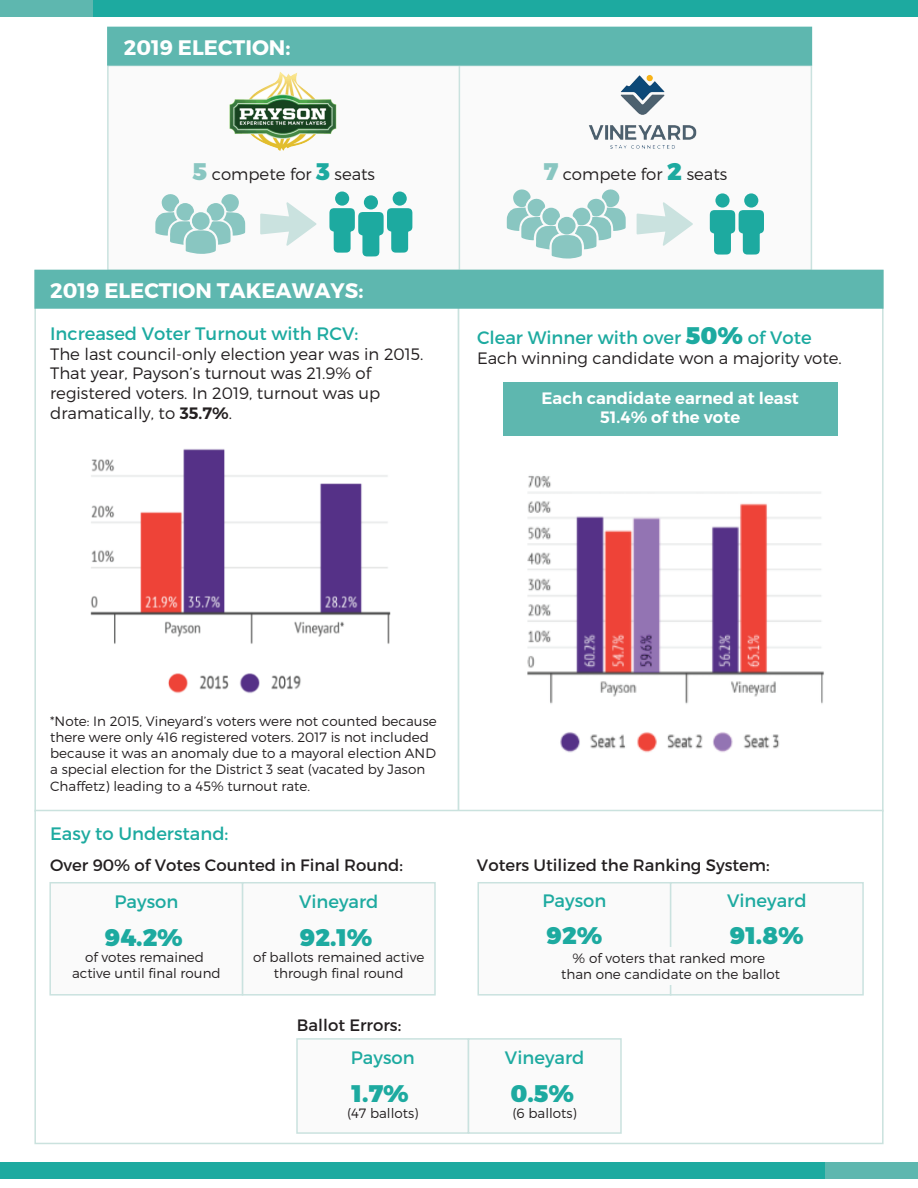
<style>
.page{position:relative;width:918px;height:1188px;background:#fff}
.page>*{position:absolute;margin:0;border:0;box-sizing:border-box;transform-origin:0 0}
.t1{font:900 24px "Montserrat";color:#1daaa0}
.t2{font:700 21px "Montserrat";color:#fff}
.t3{font:18px "Montserrat";color:#1daaa0}
.t4{font:300 16.5px/19.8px "Montserrat";color:#231f20}
.t5{font:16.5px "Montserrat";color:#231f20}
.t6{font:600 16.5px/19.8px "Montserrat";color:#fff;text-align:center}
.t7{font:300 13.5px/16.2px "Montserrat";color:#231f20;text-align:center}
.s1{font-weight:900;font-size:24px;color:#89c6c1}
.s2{font-weight:900;font-size:24px;color:#1daaa0}
.s3{font-weight:600}
.s4{font-weight:900;font-size:24px}
</style>
<div class="page">
<div style="left:107px;top:65px;width:354px;height:206px;background:#fafafa;border:2px solid #cae2df"></div>
<div style="left:459px;top:65px;width:353px;height:206px;background:#fafafa;border:2px solid #cae2df"></div>
<div style="left:107px;top:27px;width:705px;height:39px;background:#5eb7af;border:2px solid #5eb7af"></div>
<svg style="left:155px;top:194px;width:90px;height:60px"></svg>
<div style="left:364px;top:195px;width:14px;height:14px;background:#1daaa0;border-radius:50%"></div>
<div style="left:393px;top:192px;width:14px;height:14px;background:#1daaa0;border-radius:50%"></div>
<svg style="left:329px;top:208px;width:83px;height:49px"></svg>
<div style="left:335px;top:192px;width:14px;height:14px;background:#1daaa0;border-radius:50%"></div>
<svg style="left:260px;top:202px;width:57px;height:44px"></svg>
<svg style="left:637px;top:202px;width:56px;height:44px"></svg>
<svg style="left:507px;top:189px;width:119px;height:70px"></svg>
<div style="left:744px;top:193px;width:14px;height:15px;background:#1daaa0;border-radius:50%"></div>
<svg style="left:710px;top:210px;width:54px;height:45px"></svg>
<div style="left:715px;top:193px;width:15px;height:15px;background:#1daaa0;border-radius:50%"></div>
<img style="left:229px;top:72px;width:108px;height:79px">
<img style="left:589px;top:74px;width:108px;height:75px">
<div style="left:34px;top:270px;width:425px;height:542px;background:#fff;border:2px solid #cae2de"></div>
<div style="left:458px;top:270px;width:426px;height:542px;background:#fff;border:2px solid #cae2de"></div>
<div style="left:34px;top:270px;width:850px;height:39px;background:#5eb7af;border:2px solid #5eb7af"></div>
<div style="left:92px;top:0;width:826px;height:17px;background:#1daaa0"></div>
<div style="left:0;top:0;width:92px;height:17px;background:#5eb7af"></div>
<div style="left:503px;top:382px;width:334px;height:53px;background:#5eb7af"></div>
<div style="left:34px;top:810px;width:850px;height:334px;background:#fff;border:2px solid #cae2de"></div>
<img style="left:527px;top:475px;width:297px;height:278px">
<img style="left:90px;top:449px;width:301px;height:245px">
<div style="left:296px;top:1038px;width:173px;height:96px;background:#fafafa;border:2px solid #cae2df"></div>
<div style="left:468px;top:1038px;width:154px;height:96px;background:#fafafa;border:2px solid #cae2df"></div>
<div style="left:49px;top:882px;width:194px;height:114px;background:#fafafa;border:2px solid #cae2df"></div>
<div style="left:242px;top:882px;width:194px;height:114px;background:#fafafa;border:2px solid #cae2df"></div>
<div style="left:477px;top:882px;width:194px;height:114px;background:#fafafa;border:2px solid #cae2df"></div>
<div style="left:670px;top:882px;width:194px;height:114px;background:#fafafa;border:2px solid #cae2df"></div>
<div style="left:549px;top:948px;width:243px;height:37px;background:#fafafa"></div>
<div style="left:0;top:1163px;width:826px;height:16px;background:#1daaa0"></div>
<div style="left:826px;top:1163px;width:92px;height:16px;background:#5eb7af"></div>
<h2 class="t2" style="left:124px;top:34px;width:168px">2019 ELECTION:</h2>
<p class="t4" style="left:193px;top:164px;width:184px"><span class="s1">5</span> compete for <span class="s2">3</span> seats</p>
<p class="t4" style="left:543px;top:164px;width:185px"><span class="s1">7</span> compete for <span class="s2">2</span> seats</p>
<h2 class="t2" style="left:50px;top:278px;width:315px">2019 ELECTION TAKEAWAYS:</h2>
<h3 class="t3" style="left:50px;top:322px;width:310px">Increased Voter Turnout with RCV:</h3>
<p class="t4" style="left:50px;top:344px;width:375px">The last council-only election year was in 2015.<br>That year, Payson’s turnout was 21.9% of registered voters. In 2019, turnout was up dramatically, to <span class="s3">35.7%</span>.</p>
<h3 class="t3" style="left:477px;top:327px;width:336px">Clear Winner with over <span class="s4">50%</span> of Vote</h3>
<p class="t4" style="left:477px;top:348px;width:366px">Each winning candidate won a majority vote.</p>
<p class="t6" style="left:542px;top:388px;width:259px">Each candidate earned at least<br>51.4% of the vote</p>
<p class="t7" style="left:50px;top:713px;width:388px;text-align:left">*Note: In 2015, Vineyard’s voters were not counted because there were only 416 registered voters. 2017 is not included because it was an anomaly due to a mayoral election AND a special election for the District 3 seat (vacated by Jason Chaffetz) leading to a 45% turnout rate.</p>
<h3 class="t3" style="left:50px;top:823px;width:180px">Easy to Understand:</h3>
<p class="t5" style="left:50px;top:855px;width:354px">Over 90% of Votes Counted in Final Round:</p>
<p class="t5" style="left:477px;top:855px;width:294px">Voters Utilized the Ranking System:</p>
<h3 class="t3" style="left:114px;top:890px;width:65px">Payson</h3>
<h1 class="t1" style="left:105px;top:922px;width:80px">94.2%</h1>
<p class="t7" style="left:72px;top:949px;width:150px">of votes remained active until final round</p>
<h3 class="t3" style="left:299px;top:890px;width:81px">Vineyard</h3>
<h1 class="t1" style="left:300px;top:922px;width:74px">92.1%</h1>
<p class="t7" style="left:253px;top:949px;width:173px">of ballots remained active through final round</p>
<p class="t5" style="left:297px;top:1015px;width:106px">Ballot Errors:</p>
<h3 class="t3" style="left:351px;top:1047px;width:65px">Payson</h3>
<h1 class="t1" style="left:352px;top:1078px;width:59px">1.7%</h1>
<p class="t7" style="left:347px;top:1105px;width:73px">(47 ballots)</p>
<h3 class="t3" style="left:727px;top:889px;width:81px">Vineyard</h3>
<h1 class="t1" style="left:730px;top:921px;width:75px">91.8%</h1>
<p class="t7" style="left:561px;top:949px;width:220px">% of voters that ranked more than one candidate on the ballot</p>
<h3 class="t3" style="left:543px;top:889px;width:65px">Payson</h3>
<h1 class="t1" style="left:547px;top:921px;width:57px">92%</h1>
<h3 class="t3" style="left:505px;top:1047px;width:81px">Vineyard</h3>
<h1 class="t1" style="left:510px;top:1078px;width:65px">0.5%</h1>
<p class="t7" style="left:513px;top:1105px;width:66px">(6 ballots)</p>
</div>
